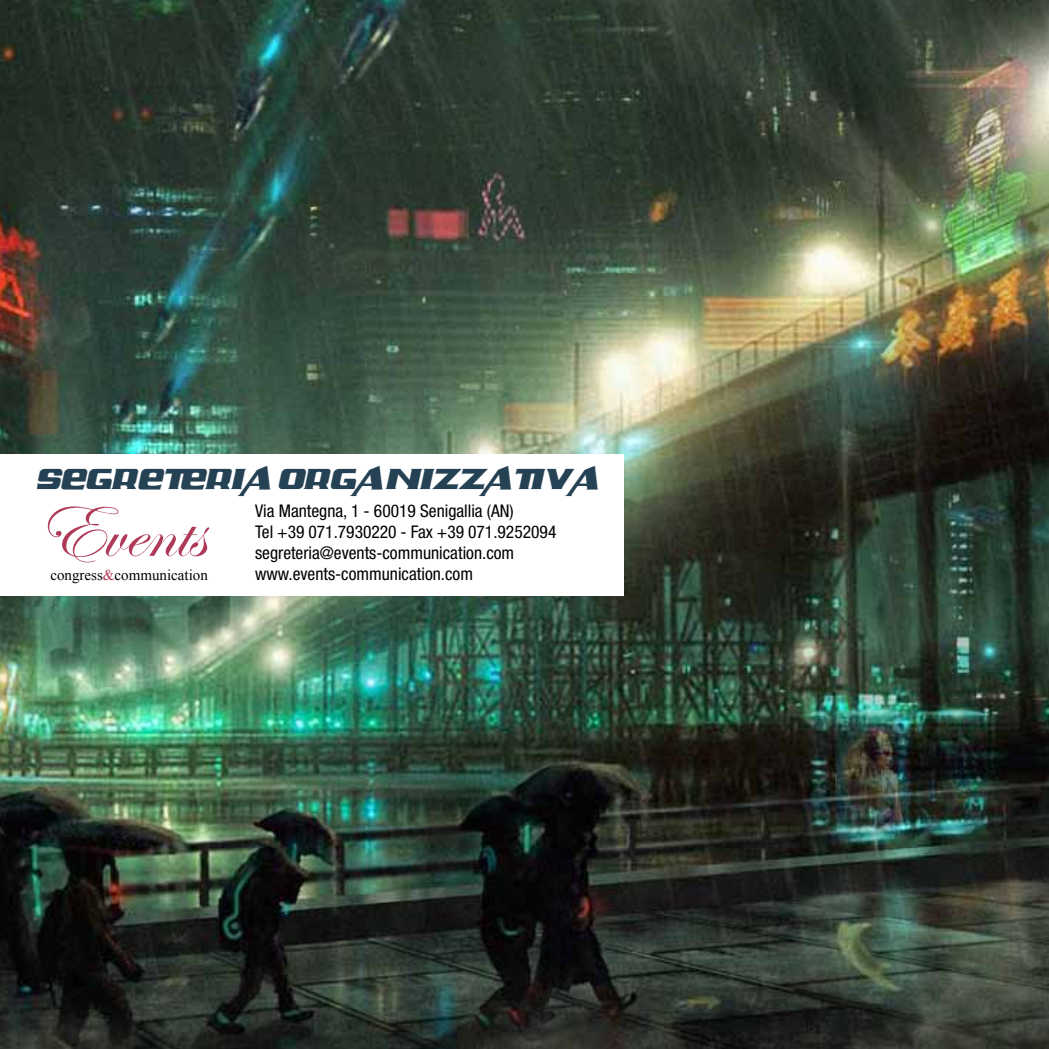
<style>
.page{position:relative;width:1049px;height:1049px;background:#fff}
.page>*{position:absolute;margin:0;border:0;box-sizing:border-box;transform-origin:0 0}
.t1{font:80px "Edwardian Script ITC";color:#ae3a58}
.t2{font:italic 30px "Air Millhouse";color:#254254}
.t3{font:condensed 17.5px/21px "Helvetica Neue LT Std";color:#000}
.t4{font:15px "Times New Roman";color:#000}
.s1{color:#ae3a58}
</style>
<div class="page">
<img style="left:0;top:0;width:1049px;height:1049px">
<div style="left:0;top:454px;width:624px;height:141px;background:#fff"></div>
<h2 class="t2" style="left:35px;top:463px;width:564px">SEGRETERIA ORGANIZZATIVA</h2>
<h1 class="t1" style="left:35px;top:487px;width:170px">Events</h1>
<p class="t4" style="left:50px;top:565px;width:159px">congress<span class="s1">&amp;</span>communication</p>
<p class="t3" style="left:255px;top:501px;width:303px">Via Mantegna, 1 - 60019 Senigallia (AN)<br>Tel +39 071.7930220 - Fax +39 071.9252094 segreteria@events-communication.com www.events-communication.com</p>
</div>
